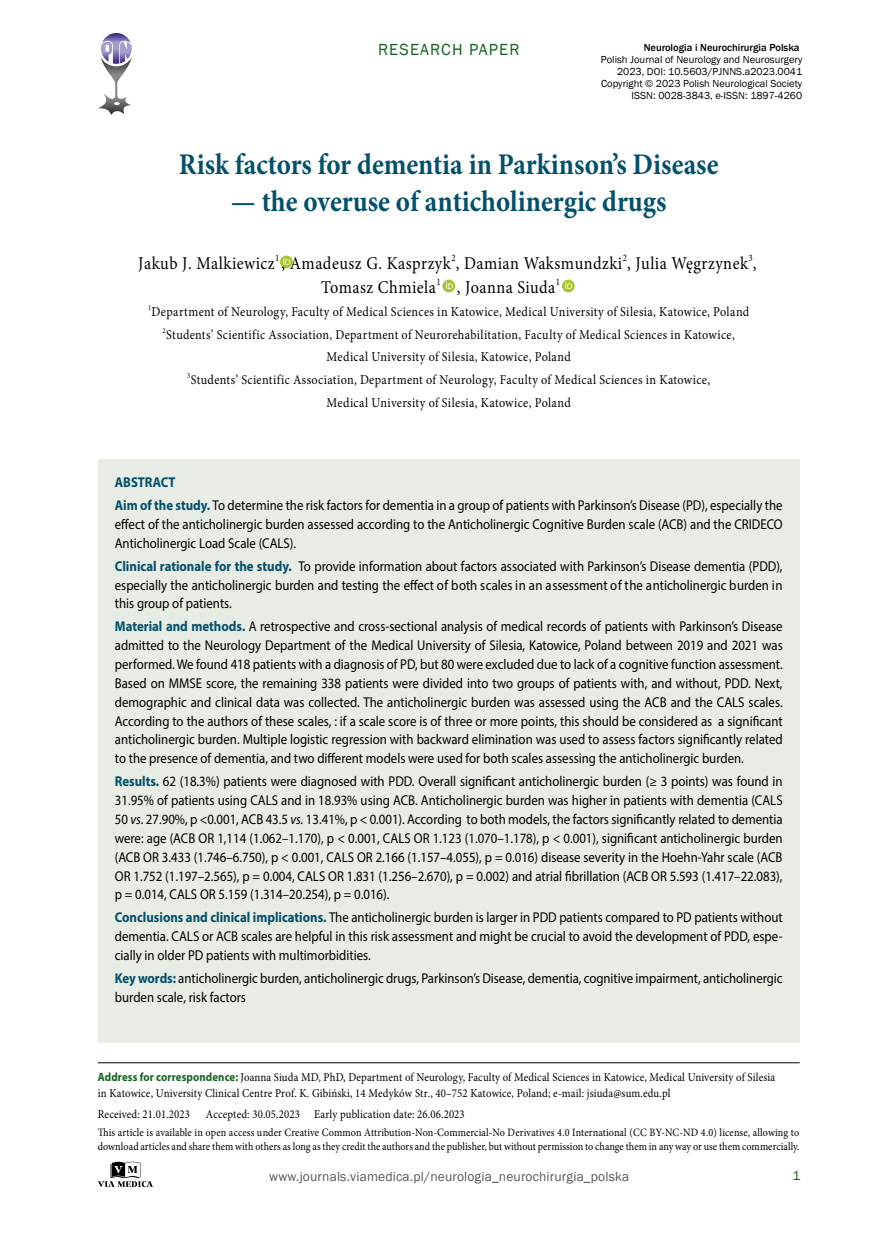
<style>
.page{position:relative;width:872px;height:1234px;background:#fff}
.page>*{position:absolute;margin:0;border:0;box-sizing:border-box;transform-origin:0 0}
.t1{font:700 30px "Minion Pro";color:#03506b;scale:.9 1}
.t2{font:18px "Minion Pro";letter-spacing:.03em;color:#000;scale:.9 1}
.t3{font:16.5px "Franklin Gothic";letter-spacing:.07em;color:#176222}
.t4{font:14.25px/18.8px "Myriad Pro";color:#000;text-align:justify;scale:.9 1}
.t5{font:13.5px/22.5px "Minion Pro";letter-spacing:.025em;color:#000;text-align:center;scale:.9 1}
.t6{font:13.5px "Franklin Gothic";letter-spacing:.01em;color:#575756}
.t7{font:13.5px "Franklin Gothic";color:#176222}
.t8{font:12px/16.5px "Minion Pro";letter-spacing:.01em;color:#000;scale:.9 1}
.t9{font:11.25px/13.5px "Minion Pro";letter-spacing:.005em;color:#000;scale:.9 1}
.t10{font:10.5px/12px "Franklin Gothic";color:#000;text-align:right}
.t11{font:500 10.5px "Franklin Gothic";color:#000}
.t12{font:9.9px "Minion Pro";color:#000;scale:.9 1}
.s1{font-style:inherit}
.s2{font-weight:700;color:#03506b}
.s3{font-style:italic}
.s4{font-family:"Myriad Pro";font-weight:700;color:#176222}
</style>
<div class="page">
<svg style="left:98px;top:1161px;width:55px;height:25px"></svg>
<svg style="left:98px;top:33px;width:34px;height:82px"></svg>
<svg style="left:280px;top:258px;width:13px;height:11px"></svg>
<svg style="left:280px;top:255px;width:13px;height:13px"></svg>
<svg style="left:283px;top:258px;width:7px;height:7px"></svg>
<svg style="left:445px;top:282px;width:11px;height:11px"></svg>
<svg style="left:442px;top:279px;width:13px;height:13px"></svg>
<svg style="left:446px;top:282px;width:7px;height:7px"></svg>
<svg style="left:562px;top:282px;width:13px;height:11px"></svg>
<svg style="left:562px;top:279px;width:12px;height:13px"></svg>
<svg style="left:565px;top:282px;width:7px;height:7px"></svg>
<div style="left:98px;top:459px;width:701px;height:583px;background:#e7ece4"></div>
<hr style="left:98px;top:1062px;width:701px;height:1px;background:#000">
<p class="t3" style="left:378px;top:39px;width:143px">RESEARCH PAPER</p>
<p class="t11" style="left:643px;top:41px;width:157px">Neurologia i Neurochirurgia Polska</p>
<p class="t10" style="left:601px;top:54px;width:203px">Polish Journal of Neurology and Neurosurgery 2023, DOI: 10.5603/<span class="s1">PJNNS.a2023.0041<br></span>Copyright © 2023 Polish Neurological Society ISSN: 0028-3843, e-ISSN: 1897-4260</p>
<h1 class="t1" style="left:179px;top:143px;width:601px">Risk factors for dementia in Parkinson’s Disease</h1>
<h1 class="t1" style="left:231px;top:180px;width:485px">— the overuse of anticholinergic drugs</h1>
<p class="t2" style="left:138px;top:251px;width:688px">Jakub J. Malkiewicz , Amadeusz G. Kasprzyk , Damian Waksmundzki , Julia Węgrzynek ,</p>
<p class="t12" style="left:275px;top:251px;width:6px">1</p>
<p class="t12" style="left:451px;top:251px;width:6px">2</p>
<p class="t12" style="left:623px;top:251px;width:6px">2</p>
<p class="t12" style="left:748px;top:251px;width:6px">3</p>
<p class="t2" style="left:321px;top:275px;width:134px">Tomasz Chmiela<sup>1</sup></p>
<p class="t2" style="left:457px;top:275px;width:111px">, Joanna Siuda</p>
<p class="t12" style="left:556px;top:275px;width:6px">1</p>
<p class="t5" style="left:148px;top:301px;width:669px"><sup>1</sup>Department of Neurology, Faculty of Medical Sciences in Katowice, Medical University of Silesia, Katowice, Poland <sup>2</sup>Students’ Scientific Association, Department of Neurorehabilitation, Faculty of Medical Sciences in Katowice, Medical University of Silesia, Katowice, Poland<br><sup>3</sup>Students’ Scientific Association, Department of Neurology, Faculty of Medical Sciences in Katowice,<br>Medical University of Silesia, Katowice, Poland</p>
<p class="t4" style="left:115px;top:470px;width:743px;line-height:23px"><span class="s2">ABSTRACT<br>Aim of the study.</span> To determine the risk factors for dementia in a group of patients with Parkinson’s Disease (PD), especially the</p>
<p class="t4" style="left:115px;top:514px;width:743px">effect of the anticholinergic burden assessed according to the Anticholinergic Cognitive Burden scale (ACB) and the CRIDECO<br>Anticholinergic Load Scale (CALS).</p>
<p class="t4" style="left:115px;top:556px;width:743px"><span class="s2">Clinical rationale for the study.</span> To provide information about factors associated with Parkinson’s Disease dementia (PDD), especially the anticholinergic burden and testing the effect of both scales in an assessment of the anticholinergic burden in this group of patients.</p>
<p class="t4" style="left:115px;top:617px;width:743px"><span class="s2">Material and methods.</span> A retrospective and cross-sectional analysis of medical records of patients with Parkinson’s Disease admitted to the Neurology Department of the Medical University of Silesia, Katowice, Poland between 2019 and 2021 was performed. We found 418 patients with a diagnosis of PD, but 80 were excluded due to lack of a cognitive function assessment.<br>Based on MMSE score, the remaining 338 patients were divided into two groups of patients with, and without, PDD. Next, demographic and clinical data was collected. The anticholinergic burden was assessed using the ACB and the CALS scales.<br>According to the authors of these scales, : if a scale score is of three or more points, this should be considered as a significant anticholinergic burden. Multiple logistic regression with backward elimination was used to assess factors significantly related to the presence of dementia, and two different models were used for both scales assessing the anticholinergic burden.</p>
<p class="t4" style="left:115px;top:771px;width:743px"><span class="s2">Results.</span> 62 (18.3%) patients were diagnosed with PDD. Overall significant anticholinergic burden (≥ 3 points) was found in 31.95% of patients using CALS and in 18.93% using ACB. Anticholinergic burden was higher in patients with dementia (CALS 50 <span class="s3">vs</span>. 27.90%, p &lt;0.001, ACB 43.5 <span class="s3">vs.</span> 13.41%, p &lt; 0.001). According to both models, the factors significantly related to dementia were: age (ACB OR 1,114 (1.062–1.170), p &lt; 0.001, CALS OR 1.123 (1.070–1.178), p &lt; 0.001), significant anticholinergic burden (ACB OR 3.433 (1.746–6.750), p &lt; 0.001, CALS OR 2.166 (1.157–4.055), p = 0.016) disease severity in the Hoehn-Yahr scale (ACB OR 1.752 (1.197–2.565), p = 0.004, CALS OR 1.831 (1.256–2.670), p = 0.002) and atrial fibrillation (ACB OR 5.593 (1.417–22.083), p = 0.014, CALS OR 5.159 (1.314–20.254), p = 0.016).</p>
<p class="t4" style="left:115px;top:907px;width:743px"><span class="s2">Conclusions and clinical implications.</span> The anticholinergic burden is larger in PDD patients compared to PD patients without dementia. CALS or ACB scales are helpful in this risk assessment and might be crucial to avoid the development of PDD, espe&shy;cially in older PD patients with multimorbidities.</p>
<p class="t4" style="left:115px;top:968px;width:743px"><span class="s2">Key words:</span> anticholinergic burden, anticholinergic drugs, Parkinson’s Disease, dementia, cognitive impairment, anticholinergic burden scale, risk factors</p>
<p class="t8" style="left:98px;top:1068px;width:754px"><span class="s4">Address for correspondence:</span> Joanna Siuda MD, PhD, Department of Neurology, Faculty of Medical Sciences in Katowice, Medical University of Silesia in Katowice, University Clinical Centre Prof. K. Gibiński, 14 Medyków Str., 40–752 Katowice, Poland; e-mail: jsiuda@sum.edu.pl</p>
<p class="t8" style="left:98px;top:1105px;width:104px">Received: 21.01.2023</p>
<p class="t8" style="left:206px;top:1105px;width:289px">Accepted: 30.05.2023 Early publication date: 26.06.2023</p>
<p class="t9" style="left:98px;top:1125px;width:781px">This article is available in open access under Creative Common Attribution-Non-Commercial-No Derivatives 4.0 International (CC BY-NC-ND 4.0) license, allowing to download articles and share them with others as long as they credit the authors and the publisher, but without permission to change them in any way or use them commercially.</p>
<p class="t6" style="left:269px;top:1167px;width:361px">www.journals.viamedica.pl/neurologia_neurochirurgia_polska</p>
<p class="t7" style="left:792px;top:1166px;width:9px">1</p>
</div>
